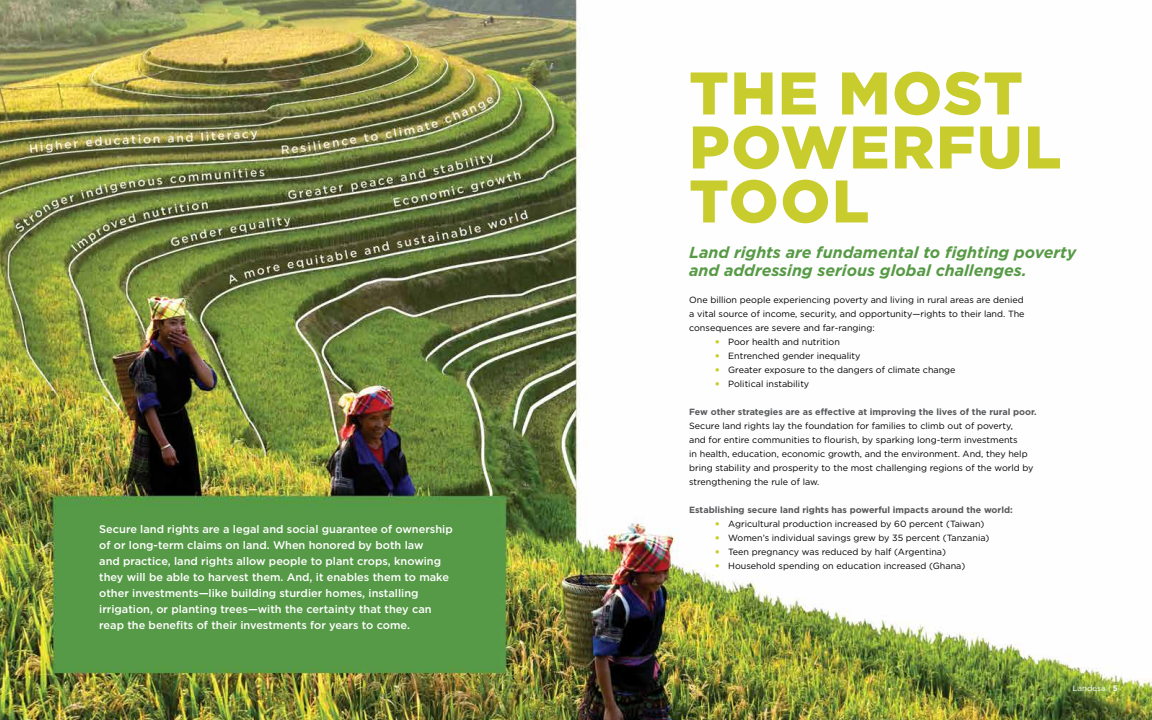
<style>
.page{position:relative;width:1152px;height:720px;background:#fff}
.page>*{position:absolute;margin:0;border:0;box-sizing:border-box;transform-origin:0 0}
.t1{font:900 60px/54px "Gotham";letter-spacing:.03em;color:#c8cd2d}
.t2{font:italic 700 16px/18px "Gotham";color:#579a46}
.t3{font:500 11px/16px "Gotham";color:#fff}
.t4{font:9px/14px "Gotham";color:#000;text-align:justify}
.t5{font:700 9px "Gotham";color:#58595b}
.t6{font:8px "Gotham";color:#fff}
.s1{font-weight:900;color:#c8cd2d}
.s2{font-weight:700}
</style>
<div class="page">
<img style="left:0;top:0;width:1152px;height:720px">
<p class="t3" style="left:99px;top:522px;width:355px">Secure land rights are a legal and social guarantee of ownership of or long-term claims on land. When honored by both law<br>and practice, land rights allow people to plant crops, knowing they will be able to harvest them. And, it enables them to make other investments—like building sturdier homes, installing irrigation, or planting trees—with the certainty that they can reap the benefits of their investments for years to come.</p>
<h1 class="t1" style="left:689px;top:69px;width:374px">THE MOST<br>POWERFUL<br>TOOL</h1>
<h2 class="t2" style="left:689px;top:245px;width:389px">Land rights are fundamental to fighting poverty and addressing serious global challenges.</h2>
<p class="t4" style="left:689px;top:294px;width:337px">One billion people experiencing poverty and living in rural areas are denied a vital source of income, security, and opportunity—rights to their land. The consequences are severe and far-ranging:</p>
<p class="t4" style="left:715px;top:336px;width:126px"><span class="s1">•</span> Poor health and nutrition</p>
<p class="t4" style="left:715px;top:350px;width:147px"><span class="s1">•</span> Entrenched gender inequality</p>
<p class="t4" style="left:715px;top:364px;width:242px"><span class="s1">•</span> Greater exposure to the dangers of climate change</p>
<p class="t4" style="left:715px;top:378px;width:96px"><span class="s1">•</span> Political instability</p>
<p class="t5" style="left:689px;top:408px;width:349px">Few other strategies are as effective at improving the lives of the rural poor.</p>
<p class="t4" style="left:689px;top:420px;width:346px;text-align:left">Secure land rights lay the foundation for families to climb out of poverty,<br>and for entire communities to flourish, by sparking long-term investments<br>in health, education, economic growth, and the environment. And, they help bring stability and prosperity to the most challenging regions of the world by strengthening the rule of law.</p>
<p class="t5" style="left:689px;top:506px;width:325px">Establishing secure land rights has powerful impacts around the world:</p>
<p class="t4" style="left:715px;top:518px;width:271px"><span class="s1">•</span> Agricultural production increased by 60 percent (Taiwan)</p>
<p class="t4" style="left:715px;top:532px;width:276px"><span class="s1">•</span> Women’s individual savings grew by 35 percent (Tanzania)</p>
<p class="t4" style="left:715px;top:546px;width:232px"><span class="s1">•</span> Teen pregnancy was reduced by half (Argentina)</p>
<p class="t4" style="left:715px;top:560px;width:252px"><span class="s1">•</span> Household spending on education increased (Ghana)</p>
<p class="t6" style="left:1073px;top:685px;width:47px">Landesa | <span class="s2">5</span></p>
</div>
